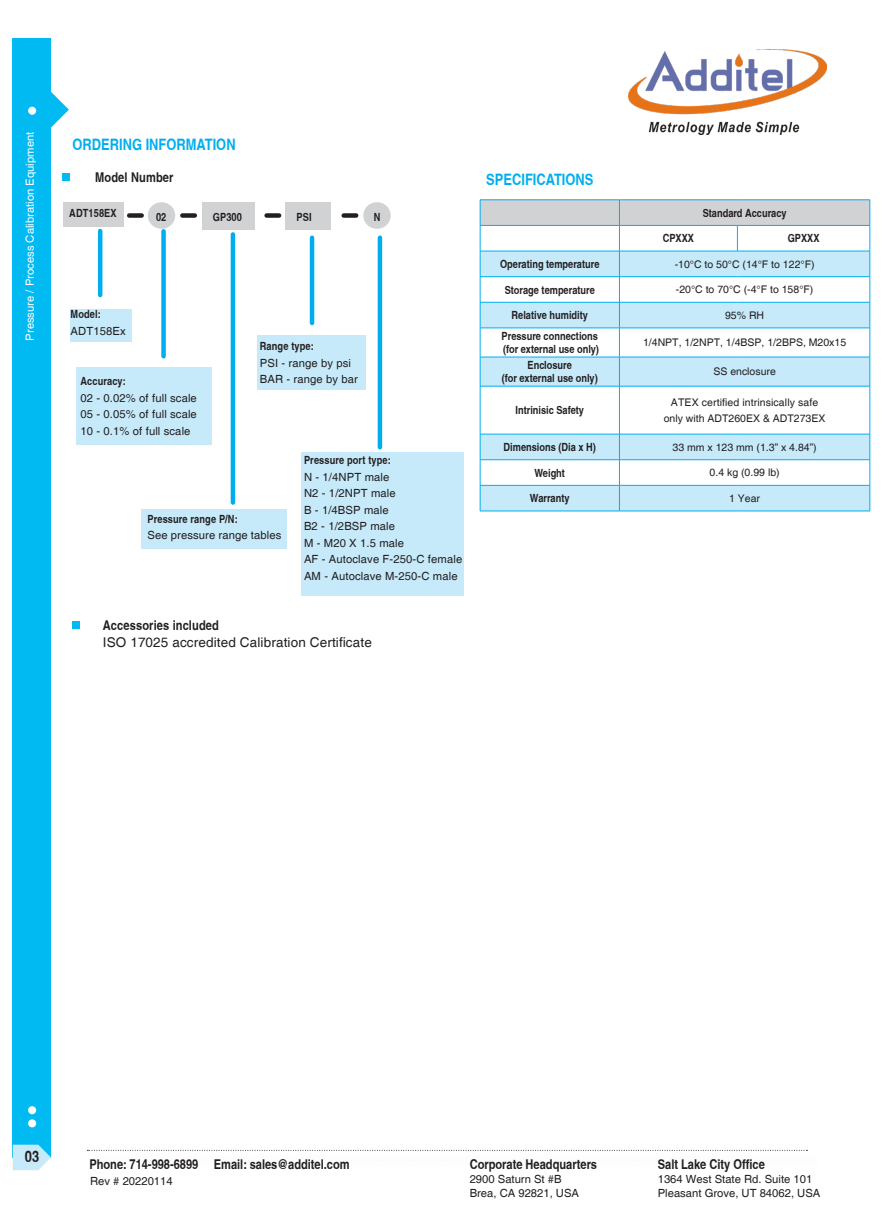
<style>
.page{position:relative;width:893px;height:1212px;background:#fff}
.page>*{position:absolute;margin:0;border:0;box-sizing:border-box;transform-origin:0 0}
.t1{font:700 condensed 15.75px "Helvetica";color:#00aeef}
.t2{font:700 condensed 15.75px "Helvetica";color:#231f20}
.t3{font:700 condensed 13.5px "Helvetica";color:#231f20}
.t4{font:13.5px "Helvetica";letter-spacing:.01em;color:#231f20}
.t5{font:11.25px/13.5px "Helvetica";letter-spacing:.01em;color:#231f20}
.t6{font:700 condensed 11.25px "Helvetica";color:#231f20}
.t7{font:11.25px "Helvetica";color:#fff}
.t8{font:10.5px "Helvetica";color:#231f20}
</style>
<div class="page">
<div style="left:13px;top:38px;width:38px;height:1119px;background:#00baf1"></div>
<svg style="left:51px;top:92px;width:18px;height:36px"></svg>
<div style="left:28px;top:107px;width:8px;height:8px;background:#fff;border-radius:50%"></div>
<div style="left:28px;top:1119px;width:8px;height:8px;background:#fff;border-radius:50%"></div>
<div style="left:28px;top:1106px;width:8px;height:8px;background:#fff;border-radius:50%"></div>
<svg style="left:13px;top:1145px;width:38px;height:25px"></svg>
<svg style="left:87px;top:1150px;width:720px;height:1px"></svg>
<img style="left:628px;top:49px;width:198px;height:85px">
<div style="left:71px;top:309px;width:61px;height:32px;background:#c6eafa"></div>
<div style="left:257px;top:336px;width:108px;height:54px;background:#c6eafa"></div>
<div style="left:301px;top:453px;width:162px;height:143px;background:#c6eafa"></div>
<div style="left:62px;top:174px;width:7px;height:7px;background:#00baf1"></div>
<div style="left:64px;top:202px;width:60px;height:25px;background:#d1d2d4"></div>
<div style="left:202px;top:202px;width:52px;height:27px;background:#d1d2d4"></div>
<div style="left:285px;top:202px;width:45px;height:27px;background:#d1d2d4"></div>
<div style="left:363px;top:202px;width:28px;height:27px;background:#d1d2d4;border-radius:50%"></div>
<div style="left:148px;top:202px;width:27px;height:27px;background:#d1d2d4;border-radius:50%"></div>
<div style="left:182px;top:213px;width:13px;height:5px;background:#231f20"></div>
<div style="left:129px;top:213px;width:13px;height:5px;background:#231f20"></div>
<hr style="left:98px;top:231px;width:4px;height:64px;background:#00aeef">
<hr style="left:231px;top:234px;width:4px;height:268px;background:#00aeef">
<div style="left:161px;top:231px;width:5px;height:125px;background:#00aeef"></div>
<hr style="left:310px;top:238px;width:4px;height:85px;background:#00aeef">
<hr style="left:378px;top:238px;width:4px;height:209px;background:#00aeef">
<div style="left:267px;top:213px;width:12px;height:5px;background:#231f20"></div>
<div style="left:344px;top:213px;width:12px;height:5px;background:#231f20"></div>
<div style="left:141px;top:509px;width:146px;height:40px;background:#c6eafa"></div>
<div style="left:76px;top:368px;width:136px;height:77px;background:#c6eafa"></div>
<div style="left:72px;top:622px;width:8px;height:7px;background:#00baf1"></div>
<svg style="left:481px;top:387px;width:389px;height:124px"></svg>
<svg style="left:480px;top:200px;width:391px;height:186px"></svg>
<hr style="left:480px;top:386px;width:139px;height:1px;background:#00aeef">
<hr style="left:480px;top:386px;width:1px;height:48px;background:#00aeef">
<hr style="left:619px;top:386px;width:118px;height:1px;background:#00aeef">
<hr style="left:619px;top:386px;width:1px;height:48px;background:#00aeef">
<hr style="left:737px;top:386px;width:133px;height:1px;background:#00aeef">
<hr style="left:870px;top:386px;width:1px;height:48px;background:#00aeef">
<hr style="left:480px;top:434px;width:139px;height:1px;background:#00aeef">
<hr style="left:619px;top:434px;width:118px;height:1px;background:#00aeef">
<hr style="left:737px;top:434px;width:133px;height:1px;background:#00aeef">
<hr style="left:480px;top:459px;width:139px;height:1px;background:#00aeef">
<hr style="left:619px;top:459px;width:118px;height:1px;background:#00aeef">
<hr style="left:737px;top:459px;width:133px;height:1px;background:#00aeef">
<hr style="left:480px;top:485px;width:139px;height:1px;background:#00aeef">
<svg style="left:480px;top:434px;width:1px;height:77px"></svg>
<hr style="left:619px;top:485px;width:118px;height:1px;background:#00aeef">
<svg style="left:619px;top:434px;width:1px;height:77px"></svg>
<hr style="left:737px;top:485px;width:133px;height:1px;background:#00aeef">
<svg style="left:870px;top:434px;width:1px;height:77px"></svg>
<hr style="left:480px;top:511px;width:139px;height:1px;background:#00aeef">
<hr style="left:619px;top:511px;width:118px;height:1px;background:#00aeef">
<hr style="left:737px;top:511px;width:133px;height:1px;background:#00aeef">
<p class="t7" style="left:23px;top:341px;width:210px;rotate:-90deg">Pressure / Process Calibration Equipment</p>
<p class="t1" style="left:73px;top:134px;width:165px">ORDERING INFORMATION</p>
<p class="t3" style="left:95px;top:169px;width:80px">Model Number</p>
<p class="t6" style="left:69px;top:207px;width:49px">ADT158EX</p>
<p class="t6" style="left:156px;top:210px;width:12px">02</p>
<p class="t6" style="left:213px;top:210px;width:31px">GP300</p>
<p class="t6" style="left:296px;top:210px;width:17px">PSI</p>
<p class="t6" style="left:374px;top:210px;width:8px">N</p>
<p class="t6" style="left:71px;top:308px;width:32px">Model:</p>
<p class="t5" style="left:71px;top:325px;width:57px">ADT158Ex</p>
<p class="t6" style="left:81px;top:375px;width:47px">Accuracy:</p>
<p class="t5" style="left:81px;top:392px;width:118px">02 - 0.02% of full scale</p>
<p class="t5" style="left:81px;top:408px;width:118px">05 - 0.05% of full scale</p>
<p class="t5" style="left:81px;top:425px;width:112px">10 - 0.1% of full scale</p>
<p class="t6" style="left:260px;top:339px;width:56px">Range type:</p>
<p class="t5" style="left:260px;top:356px;width:93px">PSI - range by psi</p>
<p class="t5" style="left:260px;top:373px;width:100px">BAR - range by bar</p>
<p class="t6" style="left:147px;top:512px;width:92px">Pressure range P/N:</p>
<p class="t5" style="left:147px;top:529px;width:135px">See pressure range tables</p>
<p class="t6" style="left:304px;top:453px;width:88px">Pressure port type:</p>
<p class="t5" style="left:304px;top:470px;width:87px">N - 1/4NPT male</p>
<p class="t5" style="left:304px;top:487px;width:93px">N2 - 1/2NPT male</p>
<p class="t5" style="left:304px;top:503px;width:86px">B - 1/4BSP male</p>
<p class="t5" style="left:304px;top:520px;width:93px">B2 - 1/2BSP male</p>
<p class="t5" style="left:304px;top:536px;width:102px">M - M20 X 1.5 male</p>
<p class="t5" style="left:304px;top:553px;width:160px">AF - Autoclave F-250-C female</p>
<p class="t5" style="left:304px;top:569px;width:155px">AM - Autoclave M-250-C male</p>
<p class="t3" style="left:103px;top:617px;width:118px">Accessories included</p>
<p class="t4" style="left:103px;top:634px;width:271px">ISO 17025 accredited Calibration Certificate</p>
<p class="t1" style="left:486px;top:170px;width:109px">SPECIFICATIONS</p>
<p class="t6" style="left:703px;top:206px;width:85px">Standard Accuracy</p>
<p class="t6" style="left:663px;top:231px;width:33px">CPXXX</p>
<p class="t6" style="left:788px;top:231px;width:33px">GPXXX</p>
<p class="t6" style="left:500px;top:257px;width:101px">Operating temperature</p>
<p class="t8" style="left:675px;top:258px;width:141px">-10°C to 50°C (14°F to 122°F)</p>
<p class="t6" style="left:505px;top:283px;width:92px">Storage temperature</p>
<p class="t8" style="left:676px;top:283px;width:139px">-20°C to 70°C (-4°F to 158°F)</p>
<p class="t6" style="left:512px;top:308px;width:78px">Relative humidity</p>
<p class="t8" style="left:725px;top:309px;width:41px">95% RH</p>
<p class="t6" style="left:502px;top:329px;width:98px">Pressure connections</p>
<p class="t6" style="left:503px;top:342px;width:97px">(for external use only)</p>
<p class="t8" style="left:643px;top:336px;width:205px">1/4NPT, 1/2NPT, 1/4BSP, 1/2BPS, M20x15</p>
<p class="t6" style="left:528px;top:358px;width:46px">Enclosure</p>
<p class="t6" style="left:502px;top:372px;width:97px">(for external use only)</p>
<p class="t6" style="left:515px;top:403px;width:70px">Intrinisic Safety</p>
<p class="t8" style="left:713px;top:366px;width:64px">SS enclosure</p>
<p class="t8" style="left:671px;top:396px;width:149px">ATEX certified intrinsically safe</p>
<p class="t8" style="left:664px;top:412px;width:163px">only with ADT260EX &amp; ADT273EX</p>
<p class="t6" style="left:504px;top:440px;width:94px">Dimensions (Dia x H)</p>
<p class="t8" style="left:673px;top:441px;width:146px">33 mm x 123 mm (1.3” x 4.84”)</p>
<p class="t6" style="left:535px;top:466px;width:32px">Weight</p>
<p class="t8" style="left:710px;top:466px;width:72px">0.4 kg (0.99 lb)</p>
<p class="t6" style="left:530px;top:491px;width:41px">Warranty</p>
<p class="t8" style="left:729px;top:492px;width:32px">1 Year</p>
<h1 class="t2" style="left:25px;top:1147px;width:16px">03</h1>
<p class="t3" style="left:89px;top:1156px;width:262px">Phone: 714-998-6899 Email: sales@additel.com</p>
<p class="t5" style="left:90px;top:1175px;width:84px">Rev # 20220114</p>
<p class="t3" style="left:470px;top:1156px;width:129px">Corporate Headquarters</p>
<p class="t5" style="left:470px;top:1173px;width:111px">2900 Saturn St #B<br>Brea, CA 92821, USA</p>
<p class="t3" style="left:658px;top:1156px;width:109px">Salt Lake City Office</p>
<p class="t5" style="left:658px;top:1173px;width:164px">1364 West State Rd. Suite 101<br>Pleasant Grove, UT 84062, USA</p>
</div>
